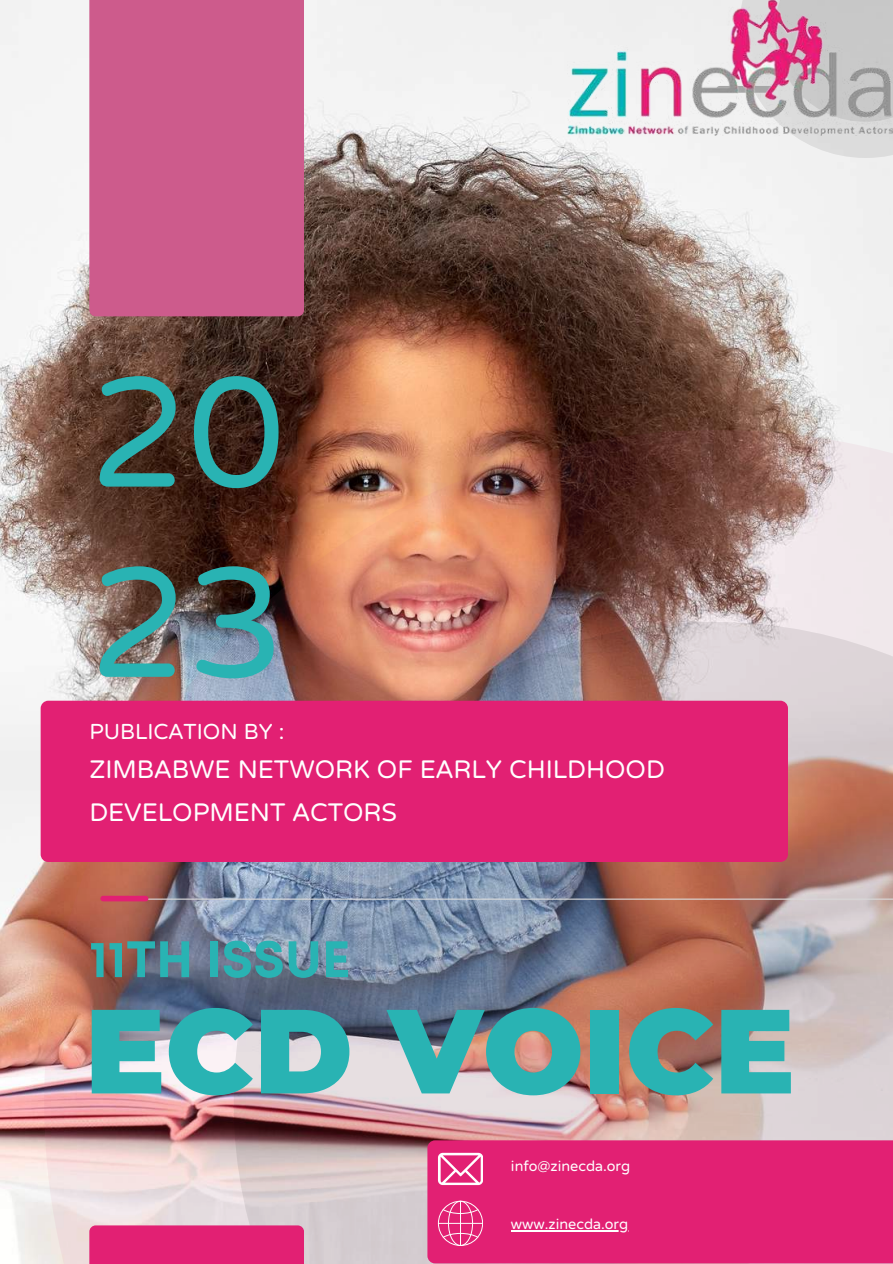
<style>
.page{position:relative;width:893px;height:1264px;background:#fff}
.page>*{position:absolute;margin:0;border:0;box-sizing:border-box;transform-origin:0 0}
.t1{font:195px/190.2px "NTR";color:#29b3b3}
.t2{font:900 119.4px "Montserrat";color:#29b3b3}
.t3{font:700 51.15px "Mont";color:#29b3b3}
.t4{font:31.5px/43.8px "NTR";color:#fff}
.t5{font:27px "NTR";color:#fff}
.t6{font:18px "NTR";color:#fff}
</style>
<div class="page">
<img style="left:0;top:0;width:892px;height:1263px">
<img style="left:44px;top:430px;width:848px;height:833px">
<div style="left:738px;top:0;width:154px;height:158px;background:linear-gradient(to right,#f7f7f7,#d8d8d8)"></div>
<img style="left:233px;top:622px;width:659px;height:641px">
<hr style="left:125px;top:898px;width:767px;height:1px;background:#d9d9d9">
<div style="left:103px;top:895px;width:43px;height:6px;background:#e22073"></div>
<div style="left:41px;top:700px;width:746px;height:162px;background:#e22073;border-radius:8px"></div>
<div style="left:89px;top:0;width:215px;height:316px;background:#cd5b8c"></div>
<div style="left:89px;top:1225px;width:215px;height:38px;background:#e22073"></div>
<img style="left:567px;top:0;width:325px;height:135px">
<div style="left:427px;top:1140px;width:465px;height:123px;background:#e22073"></div>
<svg style="left:438px;top:1152px;width:45px;height:32px"></svg>
<svg style="left:438px;top:1200px;width:45px;height:45px;background:#e7488c"></svg>
<hr style="left:438px;top:1222px;width:45px;height:1px;background:#fff">
<hr style="left:511px;top:1230px;width:117px;height:1px;background:#fff">
<h1 class="t1" style="left:89px;top:324px;width:197px">20<br>23</h1>
<p class="t5" style="left:89px;top:713px;width:196px">PUBLICATION BY :</p>
<p class="t4" style="left:89px;top:744px;width:577px">ZIMBABWE NETWORK OF EARLY CHILDHOOD<br>DEVELOPMENT ACTORS</p>
<h3 class="t3" style="left:89px;top:940px;width:263px">11TH ISSUE</h3>
<h2 class="t2" style="left:85px;top:977px;width:711px">ECD VOICE</h2>
<p class="t6" style="left:511px;top:1153px;width:121px">info@zinecda.org</p>
<p class="t6" style="left:511px;top:1212px;width:119px">www.zinecda.org</p>
</div>
